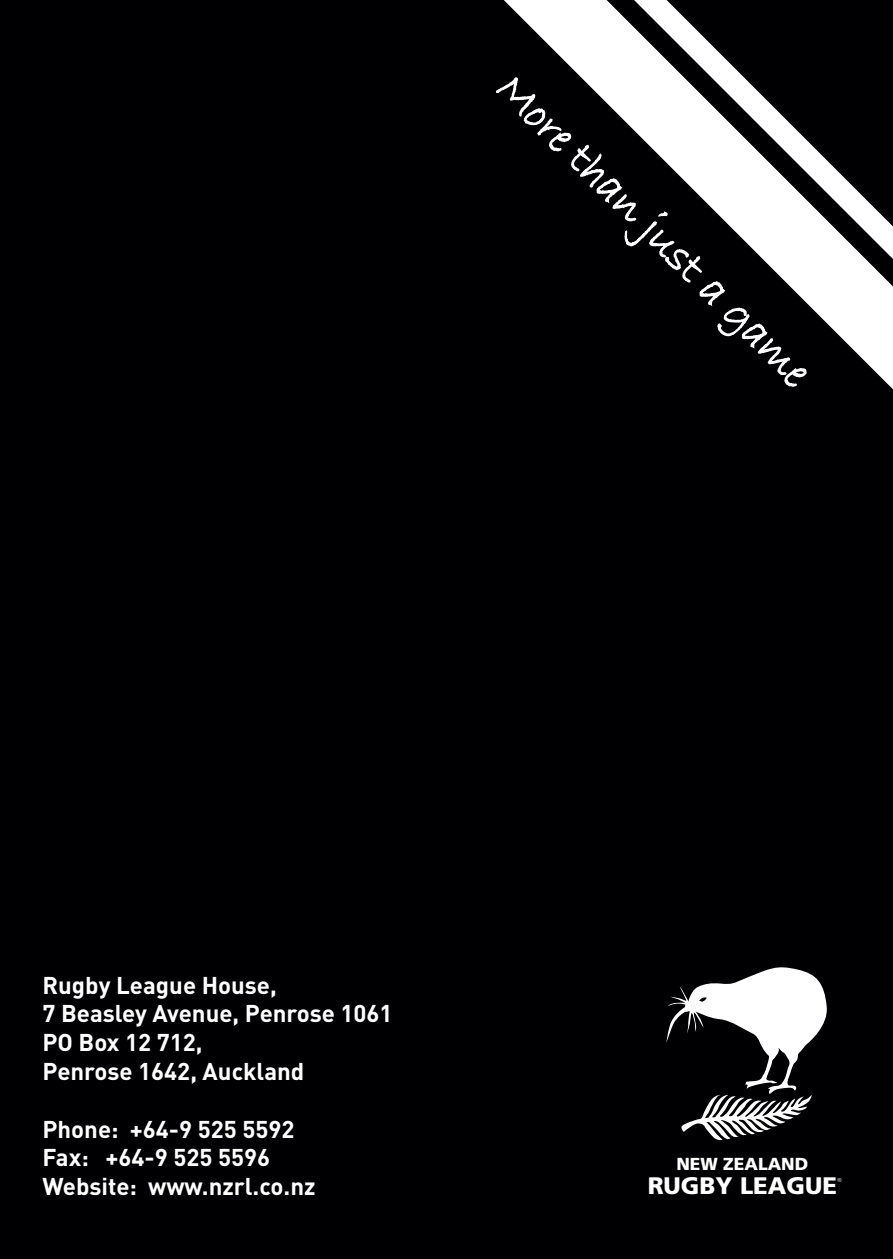
<style>
.page{position:relative;width:893px;height:1259px;background:#000002}
.page>*{position:absolute;margin:0;border:0;box-sizing:border-box;transform-origin:0 0}
.t1{font:700 24px/28.8px "DIN";color:#fff}
.t2{font:900 24px "Frutiger";color:#fff}
.t3{font:900 17.4px "Frutiger";color:#fff}
.t4{font:5.7px "Helvetica";color:#fff}
</style>
<div class="page">
<svg style="left:504px;top:0;width:389px;height:389px"></svg>
<svg style="left:666px;top:967px;width:161px;height:174px"></svg>
<svg style="left:496px;top:74px;width:311px;height:314px"></svg>
<p class="t1" style="left:43px;top:969px;width:352px">Rugby League House,<br>7 Beasley Avenue, Penrose 1061<br>PO Box 12 712,<br>Penrose 1642, Auckland</p>
<p class="t1" style="left:43px;top:1113px;width:275px">Phone: +64-9 525 5592<br>Fax: +64-9 525 5596<br>Website: www.nzrl.co.nz</p>
<p class="t3" style="left:676px;top:1153px;width:133px">NEW ZEALAND</p>
<p class="t2" style="left:648px;top:1171px;width:191px">RUGBY LEAGUE</p>
<p class="t4" style="left:837px;top:1175px;width:6px">®</p>
</div>
